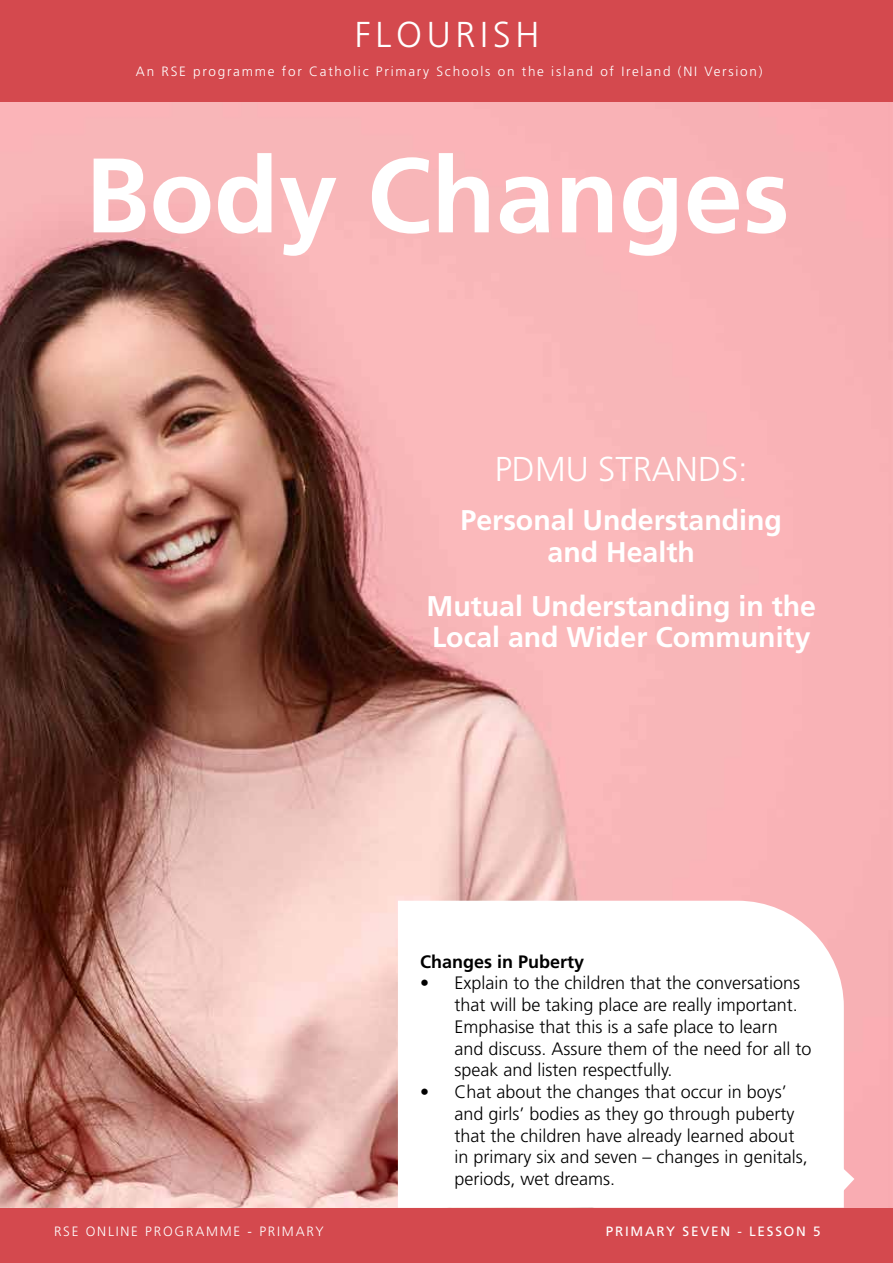
<style>
.page{position:relative;width:893px;height:1263px;background:#fff}
.page>*{position:absolute;margin:0;border:0;box-sizing:border-box;transform-origin:0 0}
.t1{font:700 105.75px "Frutiger LT Std";color:#fff}
.t2{font:300 36px "Frutiger LT Std";letter-spacing:.13em;color:#fff}
.t3{font:300 34.5px "Frutiger LT Std";color:#fff}
.t4{font:700 28.5px/31.5px "Frutiger LT Std";color:#fff;text-align:center}
.t5{font:300 18px/21.8px "Frutiger LT Std";color:#000}
.t6{font:700 18px "Frutiger LT Std";color:#000}
.t7{font:300 13.5px "Frutiger LT Std";letter-spacing:.13em;color:#fff}
.t8{font:13.5px "Frutiger LT Std";letter-spacing:.13em;color:#fff}
</style>
<div class="page">
<div style="left:0;top:0;width:893px;height:102px;background:#d4494e"></div>
<div style="left:0;top:1207px;width:893px;height:56px;background:#d4494e"></div>
<img style="left:0;top:102px;width:893px;height:1105px">
<svg style="left:844px;top:1168px;width:10px;height:23px"></svg>
<svg style="left:398px;top:901px;width:446px;height:307px"></svg>
<h2 class="t2" style="left:355px;top:14px;width:186px">FLOURISH</h2>
<p class="t7" style="left:136px;top:64px;width:628px">An RSE programme for Catholic Primary Schools on the island of Ireland (NI Version)</p>
<h1 class="t1" style="left:85px;top:133px;width:706px">Body Changes</h1>
<h3 class="t3" style="left:495px;top:449px;width:255px">PDMU STRANDS:</h3>
<h3 class="t4" style="left:461px;top:505px;width:323px">Personal Understanding and Health</h3>
<h3 class="t4" style="left:426px;top:590px;width:391px;text-align:left">Mutual Understanding in the<br>Local and Wider Community</h3>
<p class="t6" style="left:420px;top:951px;width:166px">Changes in Puberty</p>
<p class="t5" style="left:455px;top:972px;width:358px;text-indent:-35px">• Explain to the children that the conversations that will be taking place are really important.<br>Emphasise that this is a safe place to learn and discuss. Assure them of the need for all to speak and listen respectfully.</p>
<p class="t5" style="left:455px;top:1081px;width:355px;text-indent:-35px">• Chat about the changes that occur in boys’ and girls’ bodies as they go through puberty that the children have already learned about in primary six and seven – changes in genitals, periods, wet dreams.</p>
<p class="t7" style="left:54px;top:1223px;width:271px">RSE ONLINE PROGRAMME - PRIMARY</p>
<p class="t8" style="left:606px;top:1223px;width:216px">PRIMARY SEVEN - LESSON 5</p>
</div>
